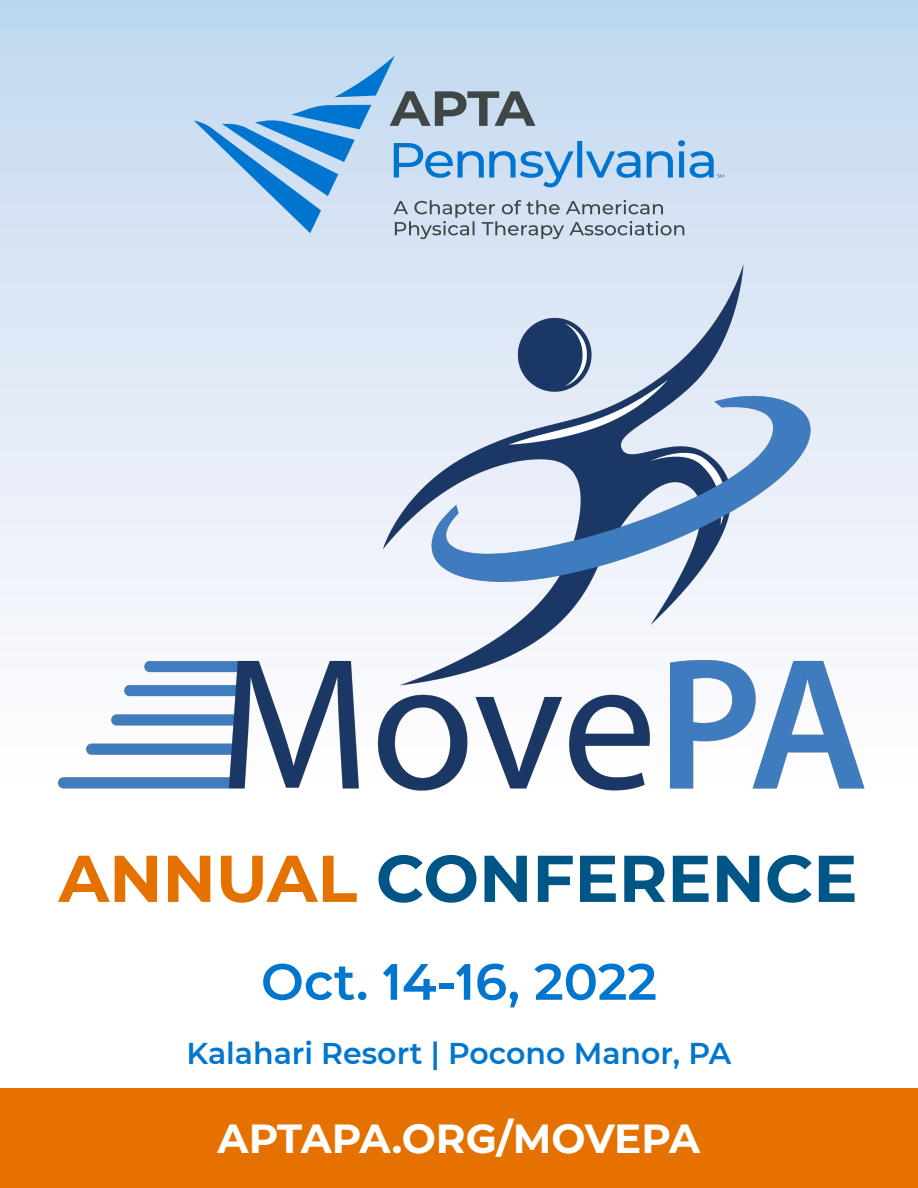
<style>
.page{position:relative;width:918px;height:1188px;background:#fff}
.page>*{position:absolute;margin:0;border:0;box-sizing:border-box;transform-origin:0 0}
.t1{font:700 66px "APTA Sans";color:#005587}
.t2{font:600 51px "APTA Sans";color:#0076ce}
.t3{font:700 40.5px "APTA Sans";letter-spacing:-.01em;color:#fff}
.t4{font:600 30px "APTA Sans";color:#0076ce}
.s1{color:#e57200}
</style>
<div class="page">
<div style="left:0;top:0;width:918px;height:783px;background:linear-gradient(to bottom,#c1d8ef,#fffeff)"></div>
<div style="left:0;top:1089px;width:918px;height:99px;background:#e57200"></div>
<svg style="left:194px;top:55px;width:530px;height:151px;background:#aecce7"></svg>
<img style="left:39px;top:206px;width:837px;height:585px">
<p class="t1" style="left:59px;top:831px;width:800px"><span class="s1">ANNUAL</span> CONFERENCE</p>
<p class="t2" style="left:261px;top:946px;width:398px">Oct. 14-16, 2022</p>
<p class="t4" style="left:187px;top:1032px;width:546px">Kalahari Resort | Pocono Manor, PA</p>
<p class="t3" style="left:218px;top:1109px;width:484px">APTAPA.ORG/MOVEPA</p>
</div>
